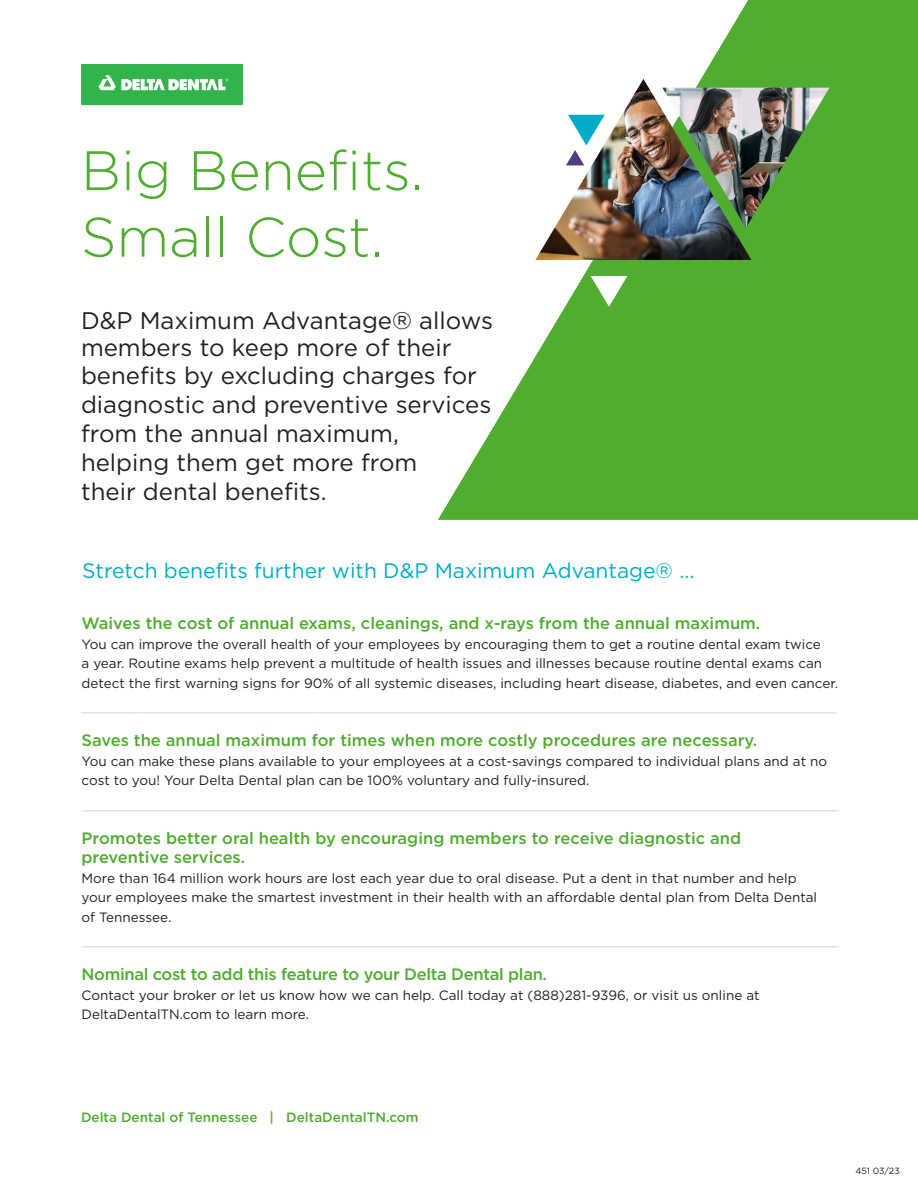
<style>
.page{position:relative;width:918px;height:1188px;background:#fff}
.page>*{position:absolute;margin:0;border:0;box-sizing:border-box;transform-origin:0 0}
.t1{font:300 55.5px/66.6px "Gotham";color:#4fad2f}
.t2{font:24px/28.5px "Gotham";color:#231f20}
.t3{font:21px "Gotham";color:#00acc8}
.t4{font:500 16.5px/19.5px "Gotham";color:#4fad2f}
.t5{font:500 16.5px "Gotham";letter-spacing:-.02em;color:#4fad2f}
.t6{font:13.5px/19.5px "Gotham";color:#231f20}
.t7{font:500 13.5px "Gotham";color:#4fad2f}
.t8{font:9px "Gotham";color:#231f20}
</style>
<div class="page">
<svg style="left:438px;top:0;width:480px;height:520px;fill:#4fad2f"></svg>
<img style="left:81px;top:64px;width:162px;height:40px">
<svg style="left:591px;top:276px;width:36px;height:31px"></svg>
<img style="left:535px;top:79px;width:216px;height:181px">
<hr style="left:81px;top:713px;width:756px;height:1px;background:#d4d5d7">
<img style="left:662px;top:88px;width:168px;height:140px">
<hr style="left:82px;top:810px;width:756px;height:1px;background:#d4d5d7">
<hr style="left:82px;top:946px;width:756px;height:1px;background:#d4d5d7">
<p class="t1" style="left:81px;top:136px;width:344px">Big Benefits.<br>Small Cost.</p>
<p class="t2" style="left:81px;top:305px;width:414px">D&amp;P Maximum Advantage® allows members to keep more of their benefits by excluding charges for diagnostic and preventive services from the annual maximum, helping them get more from<br>their dental benefits.</p>
<p class="t3" style="left:82px;top:557px;width:614px">Stretch benefits further with D&amp;P Maximum Advantage® …</p>
<p class="t4" style="left:82px;top:613px;width:680px">Waives the cost of annual exams, cleanings, and x-rays from the annual maximum.</p>
<p class="t6" style="left:82px;top:634px;width:758px">You can improve the overall health of your employees by encouraging them to get a routine dental exam twice<br>a year. Routine exams help prevent a multitude of health issues and illnesses because routine dental exams can detect the first warning signs for 90% of all systemic diseases, including heart disease, diabetes, and even cancer.</p>
<p class="t4" style="left:82px;top:730px;width:677px">Saves the annual maximum for times when more costly procedures are necessary.</p>
<p class="t6" style="left:82px;top:751px;width:747px">You can make these plans available to your employees at a cost-savings compared to individual plans and at no cost to you! Your Delta Dental plan can be 100% voluntary and fully-insured.</p>
<p class="t4" style="left:82px;top:828px;width:661px">Promotes better oral health by encouraging members to receive diagnostic and preventive services.</p>
<p class="t6" style="left:82px;top:868px;width:737px">More than 164 million work hours are lost each year due to oral disease. Put a dent in that number and help your employees make the smartest investment in their health with an affordable dental plan from Delta Dental of Tennessee.</p>
<p class="t5" style="left:82px;top:963px;width:467px">Nominal cost to add this feature to your Delta Dental plan.</p>
<p class="t6" style="left:82px;top:985px;width:680px">Contact your broker or let us know how we can help. Call today at (888)281-9396, or visit us online at<br>DeltaDentalTN.com to learn more.</p>
<p class="t7" style="left:81px;top:1109px;width:339px">Delta Dental of Tennessee | DeltaDentalTN.com</p>
<p class="t8" style="left:855px;top:1165px;width:46px">451 03/23</p>
</div>
